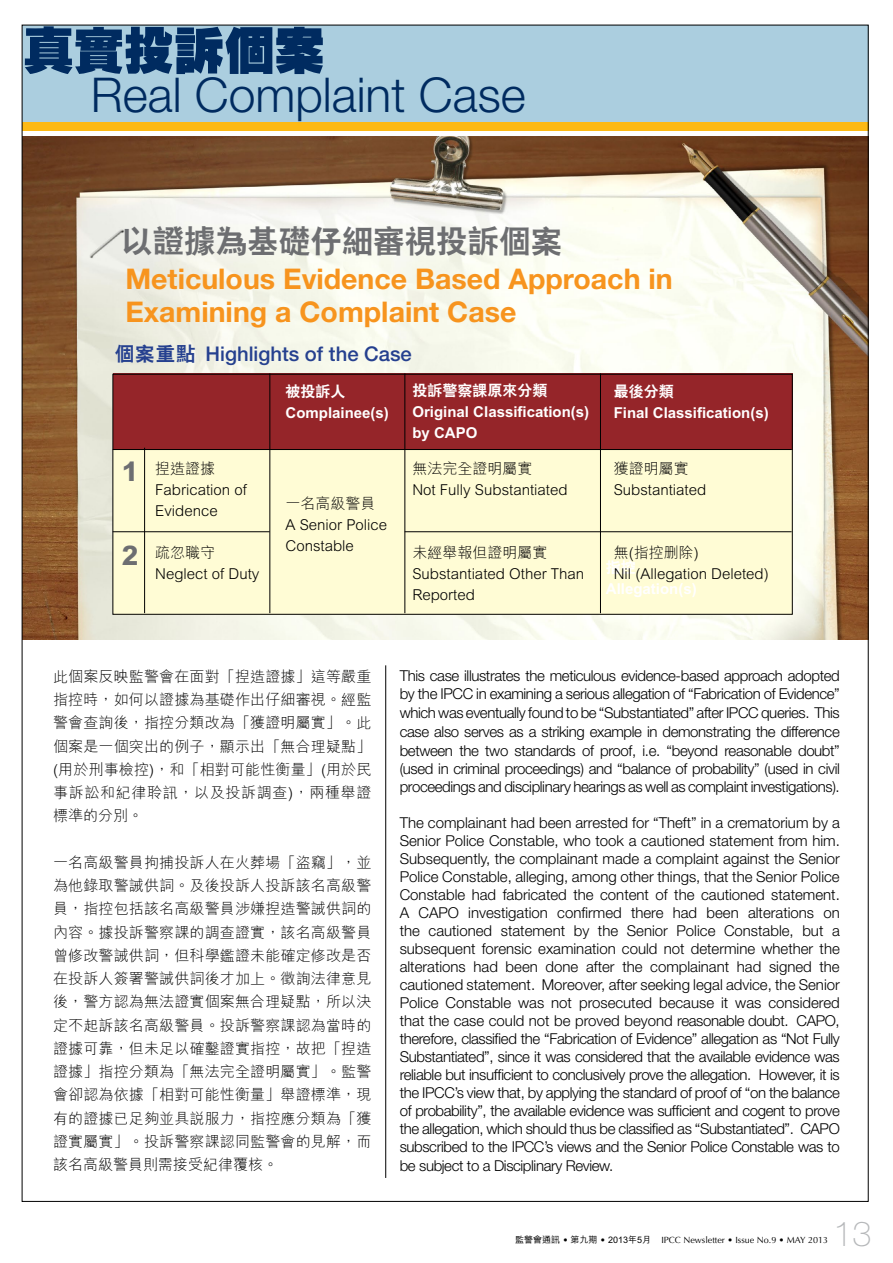
<style>
.page{position:relative;width:893px;height:1263px;background:#fff}
.page>*{position:absolute;margin:0;border:0;box-sizing:border-box;transform-origin:0 0}
.t1{font:800 50.25px "C Hei HK";color:#002b60}
.t2{font:300 48px "Helvetica Neue";color:#002b60}
.t3{font:100 34.5px "Helvetica Neue";color:#b6b8ba}
.t4{font:800 31.5px "C Hei 2 HK";color:#6d6e71}
.t5{font:700 28.5px/33px "Helvetica Neue";color:#f7941e}
.t6{font:800 27px "M Hei HK";color:#6d6e71}
.t7{font:500 20.25px "Helvetica Neue";color:#25408f}
.t8{font:300 15px/18px "Helvetica Neue";letter-spacing:-.025em;color:#000;text-align:justify}
.t9{font:300 15px/23.2px "M Hei HK";color:#000}
.t10{font:800 15px/21px "C Hei 2 HK";color:#fff}
.t11{font:9px "Optima";color:#000}
.s1{font-family:"C Hei 2 HK";font-weight:800;font-size:19.5px}
.s2{font-family:"M Hei HK";font-weight:500}
</style>
<div class="page">
<img style="left:24px;top:137px;width:842px;height:502px">
<div style="left:22px;top:25px;width:846px;height:105px;background:#abcedf"></div>
<div style="left:22px;top:122px;width:846px;height:9px;background:#fdb913"></div>
<div style="left:113px;top:373px;width:679px;height:77px;background:#952529"></div>
<div style="left:113px;top:450px;width:679px;height:164px;background:#fffcd5"></div>
<div style="left:113px;top:374px;width:679px;height:240px;border:1px solid #000"></div>
<hr style="left:113px;top:449px;width:679px;height:1px;background:#000">
<hr style="left:405px;top:531px;width:387px;height:1px;background:#000">
<hr style="left:113px;top:531px;width:157px;height:1px;background:#000">
<hr style="left:600px;top:373px;width:1px;height:240px;background:#000">
<hr style="left:405px;top:373px;width:1px;height:240px;background:#000">
<hr style="left:270px;top:373px;width:1px;height:240px;background:#000">
<hr style="left:144px;top:448px;width:1px;height:165px;background:#000">
<hr style="left:385px;top:665px;width:1px;height:513px;background:#000">
<h1 class="t1" style="left:24px;top:17px;width:303px">真實投訴個案</h1>
<h1 class="t2" style="left:91px;top:65px;width:436px">Real Complaint Case</h1>
<h2 class="t4" style="left:121px;top:220px;width:443px">以證據為基礎仔細審視投訴個案</h2>
<h2 class="t5" style="left:125px;top:261px;width:549px">Meticulous Evidence Based Approach in<br>Examining a Complaint Case</h2>
<p class="t7" style="left:115px;top:342px;width:299px"><span class="s1">個案重點</span> Highlights of the Case</p>
<p class="t6" style="left:122px;top:453px;width:18px">1</p>
<p class="t6" style="left:122px;top:537px;width:18px">2</p>
<p class="t9" style="left:155px;top:458px;width:93px;line-height:21px">揑造證據<br>Fabrication of<br>Evidence</p>
<p class="t9" style="left:155px;top:542px;width:106px;line-height:21px">疏忽職守<br>Neglect of Duty</p>
<p class="t10" style="left:286px;top:381px;width:105px">被投訴人<br>Complainee(s)</p>
<p class="t9" style="left:286px;top:493px;width:103px;line-height:21px">一名高級警員<br>A Senior Police<br>Constable</p>
<p class="t10" style="left:412px;top:380px;width:178px">投訴警察課原來分類<br>Original Classification(s) by CAPO</p>
<p class="t9" style="left:412px;top:458px;width:157px;line-height:21px">無法完全證明屬實<br>Not Fully Substantiated</p>
<p class="t10" style="left:614px;top:381px;width:157px">最後分類<br>Final Classification(s)</p>
<p class="t9" style="left:614px;top:458px;width:94px;line-height:21px">獲證明屬實<br>Substantiated</p>
<p class="t9" style="left:412px;top:542px;width:173px;line-height:21px">未經舉報但證明屬實<br>Substantiated Other Than<br>Reported</p>
<p class="t9" style="left:614px;top:542px;width:157px;line-height:21px">無(指控删除)<br>Nil (Allegation Deleted)</p>
<p class="t10" style="left:606px;top:558px;width:92px">指控<br>Allegation(s)</p>
<p class="t9" style="left:53px;top:664px;width:320px;text-align:justify">此個案反映監警會在面對「揑造證據」這等嚴重指控時，如何以證據為基礎作出仔細審視。經監警會查詢後，指控分類改為「獲證明屬實」。此個案是一個突出的例子，顯示出「無合理疑點」(用於刑事檢控)，和「相對可能性衡量」(用於民事訴訟和紀律聆訊，以及投訴調查)，兩種舉證標準的分別。</p>
<p class="t9" style="left:53px;top:850px;width:320px;text-align:justify">一名高級警員拘捕投訴人在火葬場「盜竊」，並為他錄取警誡供詞。及後投訴人投訴該名高級警員，指控包括該名高級警員涉嫌揑造警誡供詞的內容。據投訴警察課的調查證實，該名高級警員曾修改警誡供詞，但科學鑑證未能確定修改是否在投訴人簽署警誡供詞後才加上。徵詢法律意見後，警方認為無法證實個案無合理疑點，所以決定不起訴該名高級警員。投訴警察課認為當時的證據可靠，但未足以確鑿證實指控，故把「揑造證據」指控分類為「無法完全證明屬實」。監警會卻認為依據「相對可能性衡量」舉證標準，現有的證據已足夠並具說服力，指控應分類為「獲證實屬實」。投訴警察課認同監警會的見解，而該名高級警員則需接受紀律覆核。</p>
<p class="t8" style="left:400px;top:666px;width:442px;line-height:18.5px">This case illustrates the meticulous evidence-based approach adopted by the IPCC in examining a serious allegation of “Fabrication of Evidence” which was eventually found to be “Substantiated” after IPCC queries. This case also serves as a striking example in demonstrating the difference between the two standards of proof, i.e. “beyond reasonable doubt” (used in criminal proceedings) and “balance of probability” (used in civil proceedings and disciplinary hearings as well as complaint investigations).</p>
<p class="t8" style="left:400px;top:813px;width:442px">The complainant had been arrested for “Theft” in a crematorium by a Senior Police Constable, who took a cautioned statement from him.<br>Subsequently, the complainant made a complaint against the Senior Police Constable, alleging, among other things, that the Senior Police Constable had fabricated the content of the cautioned statement.<br>A CAPO investigation confirmed there had been alterations on the cautioned statement by the Senior Police Constable, but a subsequent forensic examination could not determine whether the alterations had been done after the complainant had signed the cautioned statement. Moreover, after seeking legal advice, the Senior Police Constable was not prosecuted because it was considered that the case could not be proved beyond reasonable doubt. CAPO, therefore, classified the “Fabrication of Evidence” allegation as “Not Fully Substantiated”, since it was considered that the available evidence was reliable but insufficient to conclusively prove the allegation. However, it is the IPCC’s view that, by applying the standard of proof of “on the balance of probability”, the available evidence was sufficient and cogent to prove the allegation, which should thus be classified as “Substantiated”. CAPO subscribed to the IPCC’s views and the Senior Police Constable was to be subject to a Disciplinary Review.</p>
<p class="t11" style="left:515px;top:1235px;width:315px"><span class="s2">監警會通訊</span> • <span class="s2">第九期</span> • <span class="s2">2013年5月</span> IPCC Newsletter • Issue No.9 • MAY 2013</p>
<p class="t3" style="left:833px;top:1214px;width:40px">13</p>
</div>
